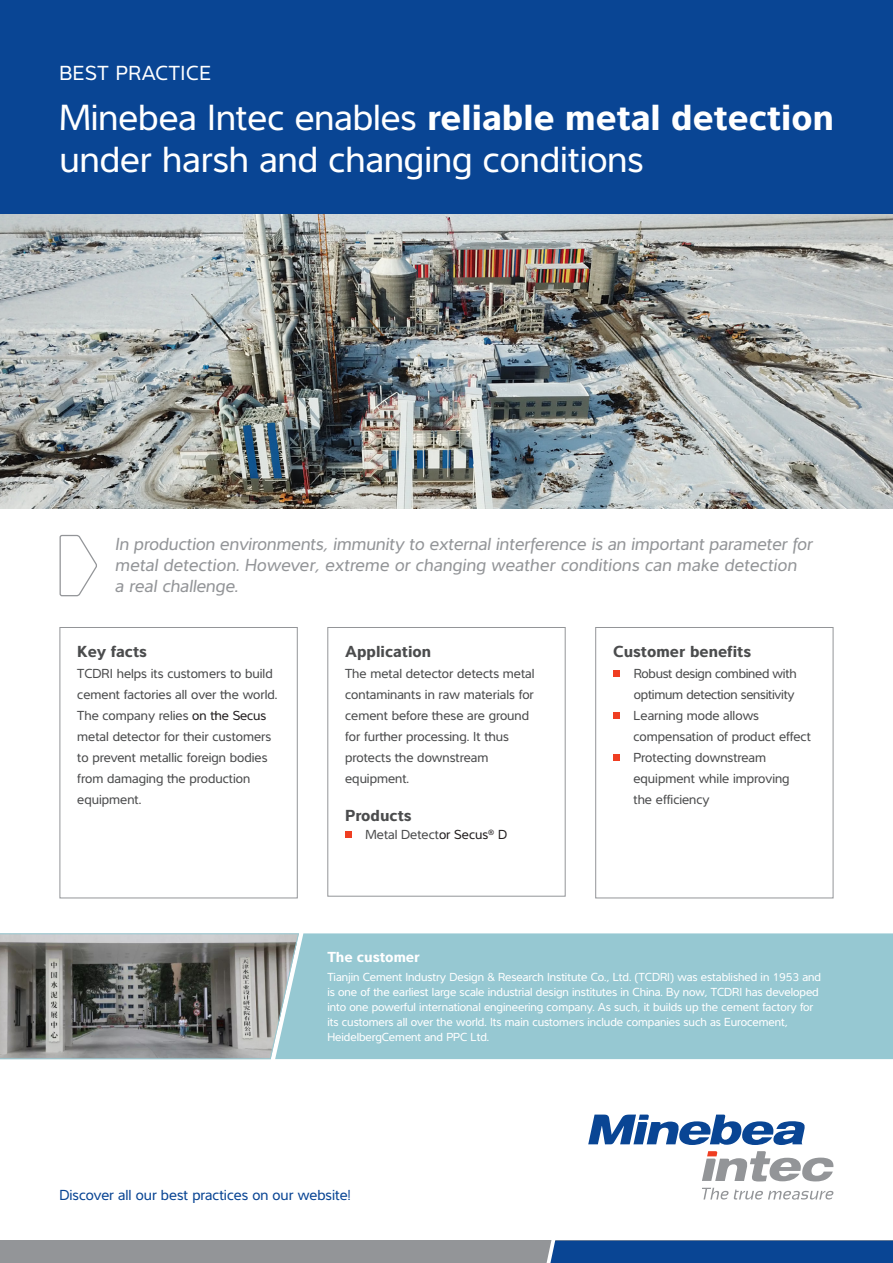
<style>
.page{position:relative;width:893px;height:1263px;background:#fff}
.page>*{position:absolute;margin:0;border:0;box-sizing:border-box;transform-origin:0 0}
.t1{font:37.5px/42px "Interval Pro";color:#fff}
.t2{font:21px "Interval Pro";letter-spacing:.03em;color:#fff}
.t3{font:italic 18px/21px "Interval Pro";color:#939598}
.t4{font:700 16.5px "Interval Pro";color:#4b4c4d}
.t5{font:15px "Interval Pro";color:#094594}
.t6{font:700 15px "Interval Pro";letter-spacing:-.005em;color:#fff}
.t7{font:13.5px/21px "Interval Pro";color:#4b4c4d}
.t8{font:12px/15px "Interval Pro";letter-spacing:-.005em;color:#fff}
.s1{font-weight:700}
.s2{color:#231f20}
</style>
<div class="page">
<svg style="left:588px;top:1114px;width:217px;height:31px"></svg>
<svg style="left:702px;top:1151px;width:132px;height:30px"></svg>
<svg style="left:702px;top:1188px;width:132px;height:11px"></svg>
<div style="left:0;top:1241px;width:893px;height:22px;background:#939598"></div>
<div style="left:546px;top:1241px;width:347px;height:22px;background:#094594"></div>
<div style="left:0;top:0;width:893px;height:227px;background:#094594"></div>
<div style="left:299px;top:933px;width:594px;height:126px;background:#96c8d2"></div>
<img style="left:0;top:215px;width:893px;height:293px">
<div style="left:60px;top:627px;width:238px;height:271px;border:1px solid #939598"></div>
<div style="left:345px;top:831px;width:7px;height:7px;background:#ef3e22"></div>
<div style="left:327px;top:627px;width:239px;height:269px;border:1px solid #939598"></div>
<div style="left:613px;top:670px;width:7px;height:7px;background:#ef3e22"></div>
<div style="left:613px;top:712px;width:7px;height:7px;background:#ef3e22"></div>
<div style="left:613px;top:754px;width:7px;height:7px;background:#ef3e22"></div>
<div style="left:595px;top:627px;width:238px;height:271px;border:1px solid #939598"></div>
<svg style="left:59px;top:534px;width:38px;height:63px"></svg>
<svg style="left:0;top:933px;width:299px;height:126px;background:#7c7e7d"></svg>
<h2 class="t2" style="left:60px;top:57px;width:153px">BEST PRACTICE</h2>
<h1 class="t1" style="left:60px;top:95px;width:776px">Minebea Intec enables <span class="s1">reliable metal detection </span>under harsh and changing conditions</h1>
<h3 class="t3" style="left:115px;top:533px;width:699px">In production environments, immunity to external interference is an important parameter for metal detection. However, extreme or changing weather conditions can make detection<br>a real challenge.</h3>
<p class="t4" style="left:77px;top:639px;width:71px">Key facts</p>
<p class="t7" style="left:77px;top:663px;width:202px">TCDRI helps its customers to build cement factories all over the world.<br>The company relies <span class="s2">on the Secus </span>metal detector for their customers to prevent metallic foreign bodies from damaging the production equipment.</p>
<p class="t4" style="left:345px;top:639px;width:88px">Application</p>
<p class="t7" style="left:345px;top:663px;width:191px">The metal detector detects metal contaminants in raw materials for cement before these are ground for further processing. It thus protects the downstream equipment.</p>
<p class="t4" style="left:345px;top:802px;width:68px">Products</p>
<p class="t7" style="left:366px;top:823px;width:143px">Metal Detect<span class="s2">or Secus</span><sup>®</sup> <span class="s2">D</span></p>
<p class="t4" style="left:613px;top:639px;width:140px">Customer benefits</p>
<p class="t7" style="left:633px;top:663px;width:179px">Robust design combined with optimum detection sensitivity<br>Learning mode allows compensation of product effect<br>Protecting downstream equipment while improving the efficiency</p>
<p class="t6" style="left:327px;top:945px;width:94px">The customer</p>
<p class="t8" style="left:327px;top:969px;width:495px">Tianjin Cement Industry Design &amp; Research Institute Co., Ltd. (TCDRI) was established in 1953 and is one of the earliest large scale industrial design institutes in China. By now, TCDRI has developed into one powerful international engineering company. As such, it builds up the cement factory for its customers all over the world. Its main customers include companies such as Eurocement, HeidelbergCement and PPC Ltd.</p>
<p class="t5" style="left:60px;top:1183px;width:293px">Discover all our best practices on our website!</p>
</div>
